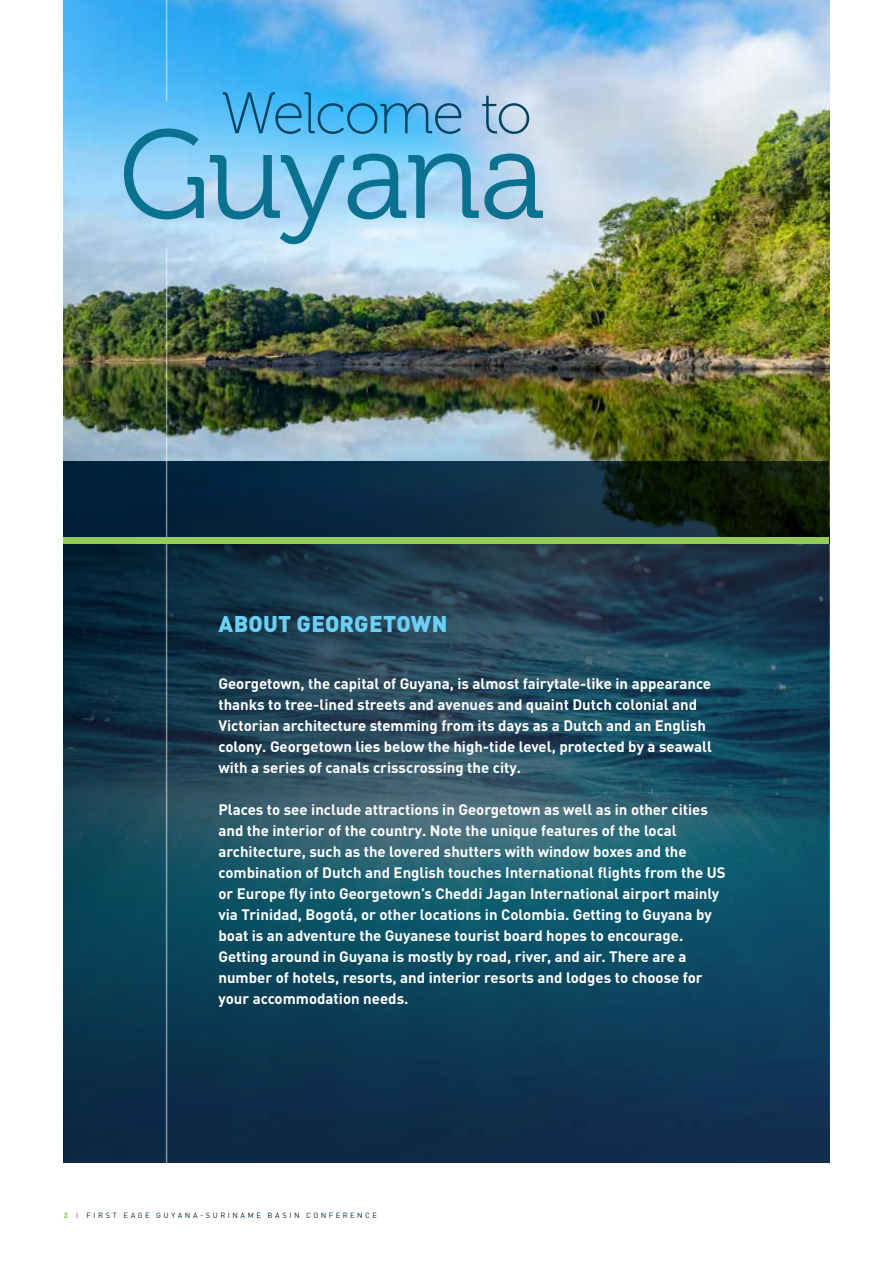
<style>
.page{position:relative;width:893px;height:1263px;background:#fff}
.page>*{position:absolute;margin:0;border:0;box-sizing:border-box;transform-origin:0 0}
._01-HEADER_1{font:125.1px "Museo 300";letter-spacing:-.03em;color:#0b7190}
._01-HEADER_1-2{font:58.65px "Museo 100";letter-spacing:-.02em;color:#004462}
._02-HEADER_2{font:900 22.5px "DIN Pro";letter-spacing:.01em;color:#6bcff6}
._00-BODY_tekst{font:700 15px/21px "DIN Pro";color:#fff}
.t1{font:7.5px "DIN Pro";letter-spacing:.34em;color:#00263f}
.s1{font-weight:900;color:#95cb58}
.s2{font-weight:300}
</style>
<div class="page">
<img style="left:64px;top:0;width:765px;height:461px">
<hr style="left:166px;top:0;width:1px;height:101px;background:#fff">
<svg style="left:64px;top:461px;width:765px;height:701px;background:#153f54"></svg>
<hr style="left:166px;top:249px;width:1px;height:930px;background:#fff">
<div style="left:64px;top:537px;width:765px;height:6px;background:#95cb58"></div>
<p class="_01-HEADER_1-2" style="left:222px;top:82px;width:312px">Welcome to</p>
<p class="_01-HEADER_1" style="left:119px;top:107px;width:428px">Guyana</p>
<p class="_02-HEADER_2" style="left:219px;top:608px;width:230px">ABOUT GEORGETOWN</p>
<p class="_00-BODY_tekst" style="left:218px;top:672px;width:495px">Georgetown, the capital of Guyana, is almost fairytale-like in appearance thanks to tree-lined streets and avenues and quaint Dutch colonial and Victorian architecture stemming from its days as a Dutch and an English colony. Georgetown lies below the high-tide level, protected by a seawall with a series of canals crisscrossing the city.</p>
<p class="_00-BODY_tekst" style="left:218px;top:798px;width:509px">Places to see include attractions in Georgetown as well as in other cities and the interior of the country. Note the unique features of the local architecture, such as the lovered shutters with window boxes and the combination of Dutch and English touches International flights from the US or Europe fly into Georgetown’s Cheddi Jagan International airport mainly via Trinidad, Bogotá, or other locations in Colombia. Getting to Guyana by boat is an adventure the Guyanese tourist board hopes to encourage.</p>
<p class="_00-BODY_tekst" style="left:218px;top:945px;width:486px">Getting around in Guyana is mostly by road, river, and air. There are a number of hotels, resorts, and interior resorts and lodges to choose for your accommodation needs.</p>
<p class="t1" style="left:64px;top:1210px;width:315px"><span class="s1">2</span> <span class="s2">I</span> FIRST EAGE GUYANA-SURINAME BASIN CONFERENCE</p>
</div>
